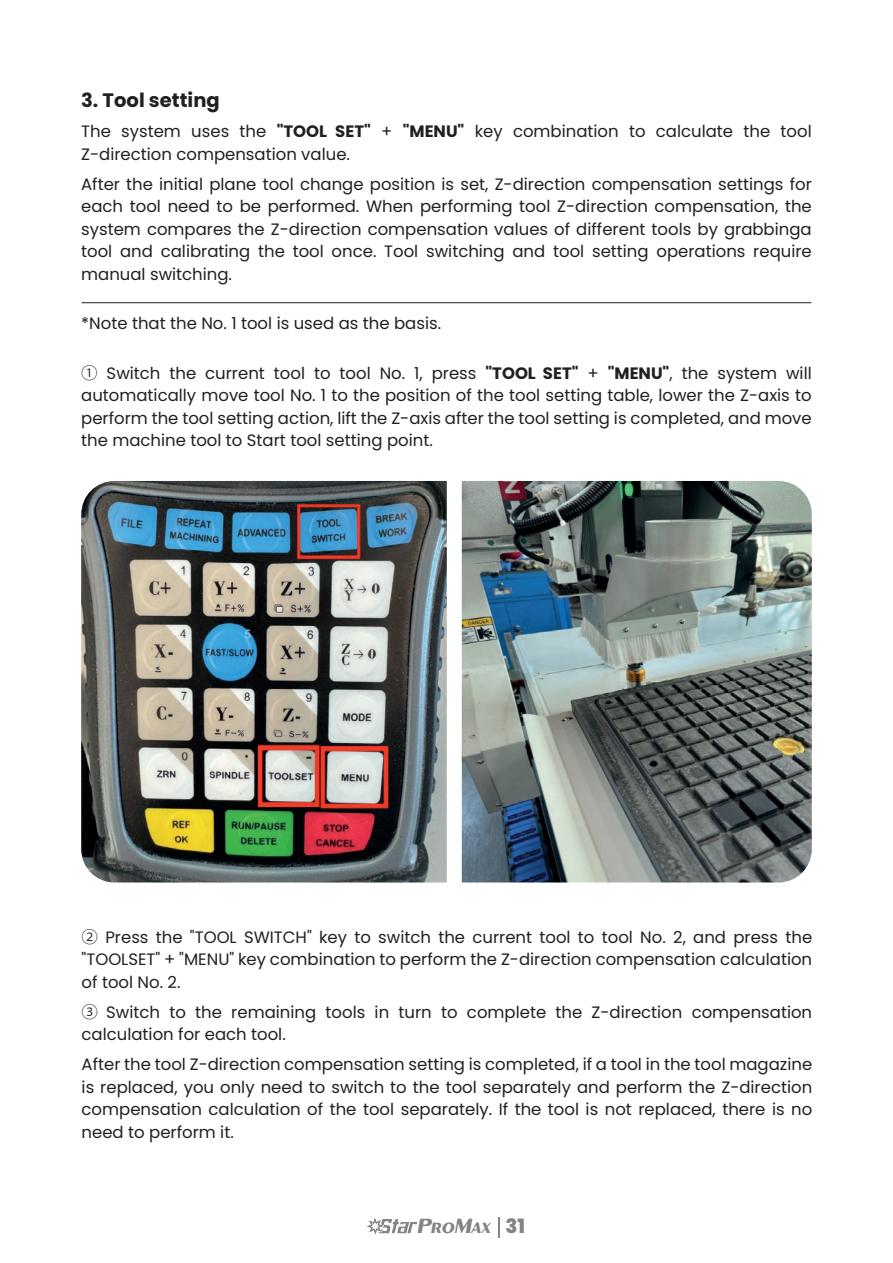
<style>
.page{position:relative;width:893px;height:1263px;background:#fff}
.page>*{position:absolute;margin:0;border:0;box-sizing:border-box;transform-origin:0 0}
.t1{font:italic 700 19.8px "Greyhound";color:#818386}
.t2{font:700 19.5px "Poppins";color:#231f20}
.t3{font:16.5px/22.5px "Poppins";color:#231f20;text-align:justify}
.s1{font-weight:700}
.s2{font-family:"Koz Go Pr 6 N"}
.s3{font-family:"Poppins";font-weight:800;font-style:normal}
</style>
<div class="page">
<svg style="left:367px;top:1218px;width:50px;height:16px"></svg>
<hr style="left:498px;top:1217px;width:2px;height:21px;background:#818386">
<img style="left:81px;top:481px;width:366px;height:401px">
<img style="left:462px;top:481px;width:350px;height:401px">
<hr style="left:82px;top:302px;width:729px;height:1px;background:#231f20">
<p class="t2" style="left:81px;top:89px;width:140px">3. Tool setting</p>
<p class="t3" style="left:81px;top:120px;width:732px">The system uses the <span class="s1">"TOOL SET"</span> + <span class="s1">"MENU"</span> key combination to calculate the tool<br>Z-direction compensation value.</p>
<p class="t3" style="left:81px;top:173px;width:732px">After the initial plane tool change position is set, Z-direction compensation settings for each tool need to be performed. When performing tool Z-direction compensation, the system compares the Z-direction compensation values of different tools by grabbinga tool and calibrating the tool once. Tool switching and tool setting operations require manual switching.</p>
<p class="t3" style="left:81px;top:312px;width:361px">*Note that the No. 1 tool is used as the basis.</p>
<p class="t3" style="left:81px;top:362px;width:732px"><span class="s2">①</span> Switch the current tool to tool No. 1, press <span class="s1">"TOOL SET"</span> + <span class="s1">"MENU"</span>, the system will automatically move tool No. 1 to the position of the tool setting table, lower the Z-axis to perform the tool setting action, lift the Z-axis after the tool setting is completed, and move the machine tool to Start tool setting point.</p>
<p class="t3" style="left:82px;top:926px;width:732px"><span class="s2">②</span> Press the "TOOL SWITCH" key to switch the current tool to tool No. 2, and press the "TOOLSET" + "MENU" key combination to perform the Z-direction compensation calculation of tool No. 2.</p>
<p class="t3" style="left:82px;top:1001px;width:732px"><span class="s2">③</span> Switch to the remaining tools in turn to complete the Z-direction compensation calculation for each tool.</p>
<p class="t3" style="left:82px;top:1053px;width:732px">After the tool Z-direction compensation setting is completed, if a tool in the tool magazine is replaced, you only need to switch to the tool separately and perform the Z-direction compensation calculation of the tool separately. If the tool is not replaced, there is no need to perform it.</p>
<p class="t1" style="left:416px;top:1215px;width:110px">ProMax <span class="s3">31</span></p>
</div>
